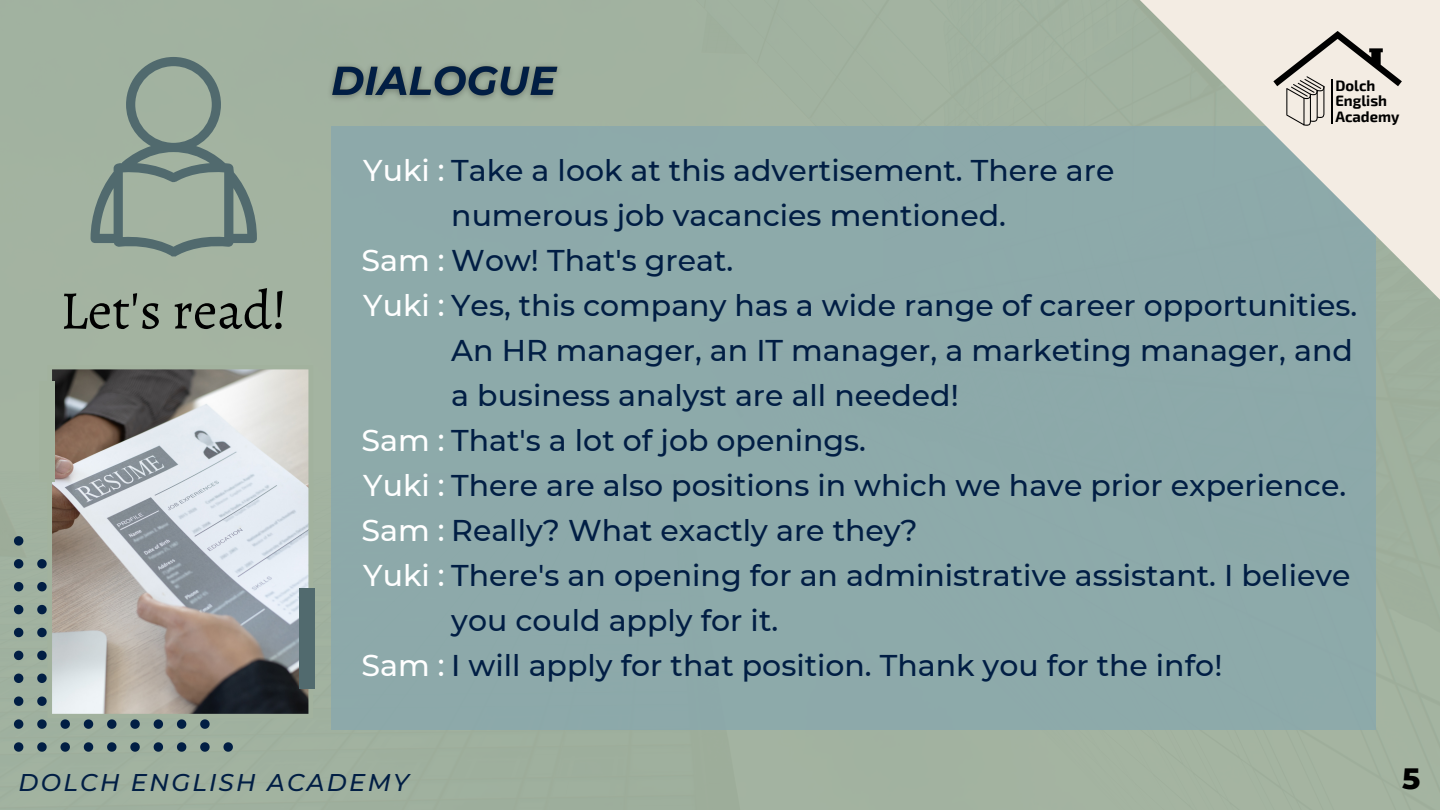
<style>
.page{position:relative;width:1440px;height:810px;background:#a2b2a0}
.page>*{position:absolute;margin:0;border:0;box-sizing:border-box;transform-origin:0 0}
.t1{font:54.3px "Alegreya";color:#000}
.t2{font:500 30px/45px "Montserrat";color:#011e44}
.t3{font:800 30px "Montserrat";color:#000}
.t4{font:italic 500 24.2px "Montserrat";letter-spacing:.095em;color:#011e44}
.t5{font:700 14.9px/15.4px "Exo 2";color:#000}
.s1{color:#fff}
</style>
<div class="page">
<div style="left:332px;top:126px;width:1044px;height:603px;background:#89a8ad"></div>
<svg style="left:14px;top:536px;width:9px;height:10px"></svg>
<svg style="left:14px;top:559px;width:9px;height:10px"></svg>
<svg style="left:37px;top:559px;width:10px;height:10px"></svg>
<svg style="left:14px;top:582px;width:9px;height:9px"></svg>
<svg style="left:37px;top:582px;width:10px;height:9px"></svg>
<svg style="left:14px;top:605px;width:9px;height:9px"></svg>
<svg style="left:37px;top:605px;width:10px;height:9px"></svg>
<svg style="left:14px;top:628px;width:9px;height:9px"></svg>
<svg style="left:37px;top:628px;width:10px;height:9px"></svg>
<svg style="left:14px;top:651px;width:9px;height:9px"></svg>
<svg style="left:37px;top:651px;width:10px;height:9px"></svg>
<svg style="left:14px;top:674px;width:9px;height:9px"></svg>
<svg style="left:37px;top:674px;width:10px;height:9px"></svg>
<svg style="left:14px;top:696px;width:9px;height:10px"></svg>
<svg style="left:37px;top:696px;width:10px;height:10px"></svg>
<svg style="left:14px;top:719px;width:9px;height:10px"></svg>
<svg style="left:37px;top:719px;width:10px;height:10px"></svg>
<svg style="left:61px;top:719px;width:9px;height:10px"></svg>
<svg style="left:84px;top:719px;width:9px;height:10px"></svg>
<svg style="left:107px;top:719px;width:10px;height:10px"></svg>
<svg style="left:130px;top:719px;width:10px;height:10px"></svg>
<svg style="left:154px;top:719px;width:9px;height:10px"></svg>
<svg style="left:177px;top:719px;width:9px;height:10px"></svg>
<svg style="left:200px;top:719px;width:10px;height:10px"></svg>
<svg style="left:14px;top:742px;width:9px;height:10px"></svg>
<svg style="left:37px;top:742px;width:10px;height:10px"></svg>
<svg style="left:61px;top:742px;width:9px;height:10px"></svg>
<svg style="left:84px;top:742px;width:9px;height:10px"></svg>
<svg style="left:107px;top:742px;width:10px;height:10px"></svg>
<svg style="left:130px;top:742px;width:10px;height:10px"></svg>
<svg style="left:154px;top:742px;width:9px;height:10px"></svg>
<svg style="left:177px;top:742px;width:9px;height:10px"></svg>
<svg style="left:200px;top:742px;width:10px;height:10px"></svg>
<svg style="left:223px;top:742px;width:10px;height:10px"></svg>
<svg style="left:47px;top:365px;width:266px;height:353px;background:#aaa9a8"></svg>
<div style="left:300px;top:588px;width:15px;height:101px;background:#516a6e"></div>
<div style="left:39px;top:381px;width:16px;height:101px;background:#a2b29e"></div>
<svg style="left:91px;top:57px;width:166px;height:199px;background:#8ea094"></svg>
<svg style="left:1096px;top:0;width:344px;height:310px"></svg>
<svg style="left:1273px;top:31px;width:129px;height:95px;background:#d6d0c8"></svg>
<img style="left:322px;top:47px;width:245px;height:69px">
<h1 class="t1" style="left:60px;top:273px;width:229px">Let's read!</h1>
<p class="t2" style="left:363px;top:148px;width:753px"><span class="s1">Yuki :</span> Take a look at this advertisement. There are</p>
<p class="t2" style="left:451px;top:193px;width:556px">numerous job vacancies mentioned.</p>
<p class="t5" style="left:1335px;top:77px;width:66px">Dolch<br>English<br>Academy</p>
<p class="t2" style="left:362px;top:238px;width:997px"><span class="s1">Sam :</span> Wow! That's great.<br><span class="s1">Yuki :</span> Yes, this company has a wide range of career opportunities.</p>
<p class="t2" style="left:451px;top:328px;width:903px">An HR manager, an IT manager, a marketing manager, and a business analyst are all needed!</p>
<p class="t2" style="left:362px;top:418px;width:990px"><span class="s1">Sam :</span> That's a lot of job openings.<br><span class="s1">Yuki :</span> There are also positions in which we have prior experience.<br><span class="s1">Sam :</span> Really? What exactly are they?<br><span class="s1">Yuki :</span> There's an opening for an administrative assistant. I believe</p>
<p class="t2" style="left:451px;top:598px;width:328px">you could apply for it.</p>
<p class="t2" style="left:362px;top:643px;width:862px"><span class="s1">Sam :</span> I will apply for that position. Thank you for the info!</p>
<p class="t4" style="left:19px;top:768px;width:392px">DOLCH ENGLISH ACADEMY</p>
<p class="t3" style="left:1402px;top:760px;width:20px">5</p>
</div>
